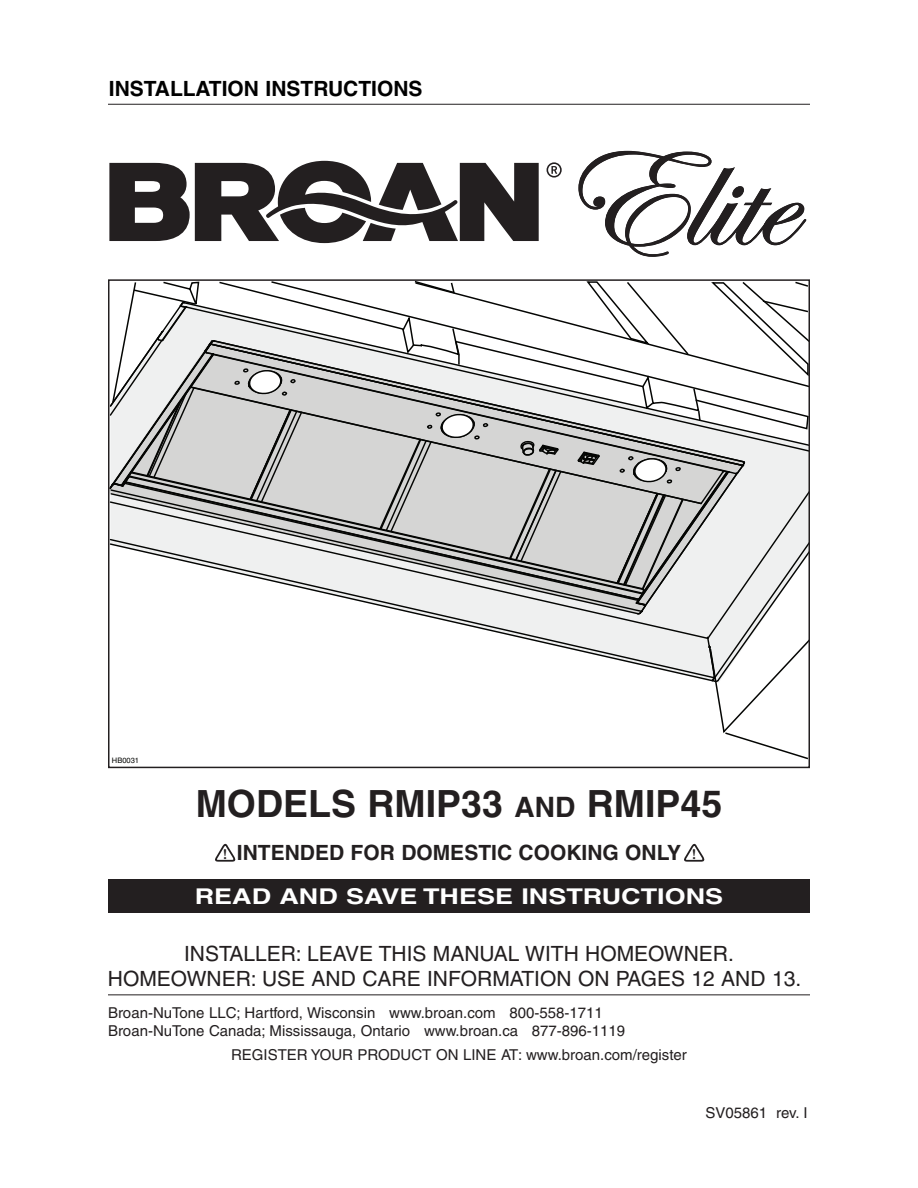
<style>
.page{position:relative;width:918px;height:1188px;background:#fff}
.page>*{position:absolute;margin:0;border:0;box-sizing:border-box;transform-origin:0 0}
.t1{font:700 37.5px "Helvetica";color:#231f20}
.t2{font:700 21.75px "Helvetica";color:#fff;scale:1.24 1}
.t3{font:21px/25.2px "Helvetica";color:#231f20;text-align:center}
.t4{font:700 21px "Helvetica";color:#231f20}
.t5{font:700 21px "Helvetica";color:#000}
.t6{font:700 15.45px "Garamond";color:#231f20}
.t7{font:15px/18px "Helvetica";color:#231f20}
.t8{font:7.5px "Helvetica";color:#040503}
.s1{font-size:28.2px}
</style>
<div class="page">
<svg style="left:111px;top:282px;width:696px;height:477px"></svg>
<div style="left:108px;top:279px;width:702px;height:489px;border:2px solid #231f20"></div>
<hr style="left:108px;top:104px;width:702px;height:1px;background:#231f20">
<hr style="left:108px;top:994px;width:702px;height:1px;background:#231f20">
<div style="left:108px;top:879px;width:702px;height:33px;background:#231f20"></div>
<svg style="left:578px;top:150px;width:229px;height:107px"></svg>
<svg style="left:109px;top:161px;width:430px;height:82px"></svg>
<svg style="left:547px;top:162px;width:15px;height:16px"></svg>
<svg style="left:215px;top:844px;width:20px;height:18px"></svg>
<svg style="left:684px;top:844px;width:20px;height:18px"></svg>
<h3 class="t5" style="left:109px;top:81px;width:315px">INSTALLATION INSTRUCTIONS</h3>
<p class="t8" style="left:112px;top:758px;width:29px">HB0031</p>
<h1 class="t1" style="left:196px;top:790px;width:528px">MODELS RMIP33 <span class="s1">AND</span> RMIP45</h1>
<h3 class="t4" style="left:237px;top:845px;width:446px">INTENDED FOR DOMESTIC COOKING ONLY</h3>
<p class="t6" style="left:223px;top:848px;width:6px">!</p>
<p class="t6" style="left:692px;top:848px;width:6px">!</p>
<h2 class="t2" style="left:195px;top:888px;width:428px">READ AND SAVE THESE INSTRUCTIONS</h2>
<h3 class="t3" style="left:108px;top:943px;width:695px">INSTALLER: LEAVE THIS MANUAL WITH HOMEOWNER.<br>HOMEOWNER: USE AND CARE INFORMATION ON PAGES 12 AND 13.</h3>
<p class="t7" style="left:108px;top:1005px;width:519px">Broan-NuTone LLC; Hartford, Wisconsin www.broan.com 800-558-1711<br>Broan-NuTone Canada; Mississauga, Ontario www.broan.ca 877-896-1119</p>
<p class="t7" style="left:231px;top:1047px;width:457px">REGISTER YOUR PRODUCT ON LINE AT: www.broan.com/register</p>
<p class="t7" style="left:705px;top:1105px;width:104px">SV05861 rev. I</p>
</div>
